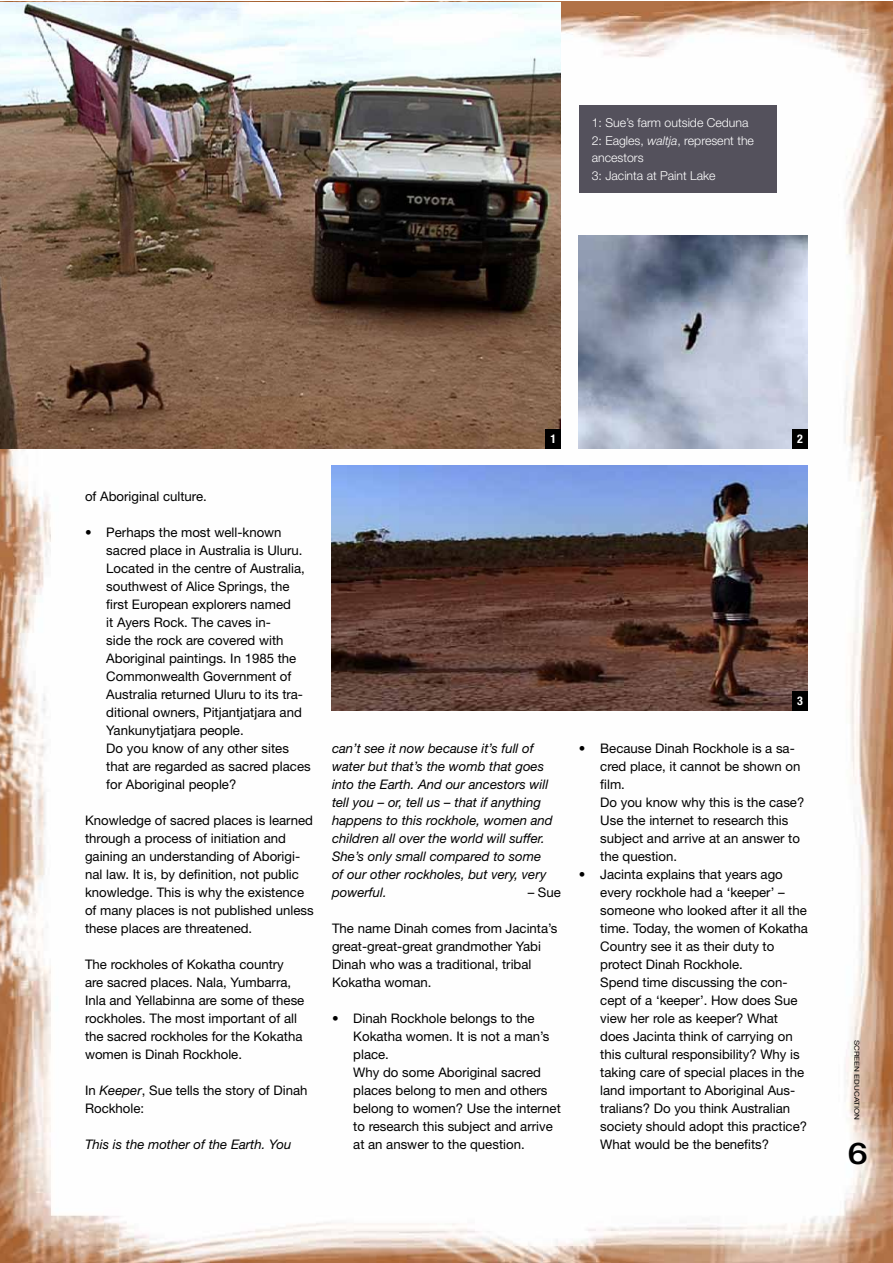
<style>
.page{position:relative;width:893px;height:1263px;background:#fff}
.page>*{position:absolute;margin:0;border:0;box-sizing:border-box;transform-origin:0 0}
.t1{font:500 30px "Helvetica Neue";color:#000;scale:1.2 1}
.t2{font:13.2px/18px "Helvetica Neue";color:#000}
.t3{font:italic 13.2px/18px "Helvetica Neue";color:#000}
.t4{font:300 12.3px/17.4px "Helvetica Neue";color:#fff}
.t5{font:700 condensed 12px "Helvetica Neue";color:#fff}
.t6{font:6.75px "Helvetica Neue";color:#000;scale:1.2 1}
.s1{font-style:italic}
</style>
<div class="page">
<img style="left:0;top:1px;width:892px;height:1262px">
<img style="left:0;top:2px;width:561px;height:446px">
<img style="left:579px;top:235px;width:229px;height:213px">
<img style="left:332px;top:465px;width:476px;height:245px">
<div style="left:545px;top:429px;width:16px;height:19px;background:#000"></div>
<div style="left:792px;top:691px;width:16px;height:19px;background:#000"></div>
<div style="left:792px;top:429px;width:16px;height:19px;background:#000"></div>
<div style="left:579px;top:105px;width:197px;height:88px;background:#54515c"></div>
<p class="t4" style="left:592px;top:114px;width:164px">1: Sue’s farm outside Ceduna<br>2: Eagles, <span class="s1">waltja</span>, represent the ancestors<br>3: Jacinta at Paint Lake</p>
<p class="t5" style="left:550px;top:432px;width:7px">1</p>
<p class="t5" style="left:797px;top:432px;width:7px">2</p>
<p class="t2" style="left:85px;top:487px;width:123px">of Aboriginal culture.</p>
<p class="t2" style="left:106px;top:523px;width:206px;text-indent:-21px">• Perhaps the most well-known sacred place in Australia is Uluru.<br>Located in the centre of Australia, southwest of Alice Springs, the first European explorers named<br>it Ayers Rock. The caves in-<br>side the rock are covered with<br>Aboriginal paintings. In 1985 the<br>Commonwealth Government of<br>Australia returned Uluru to its tra&shy;ditional owners, Pitjantjatjara and<br>Yankunytjatjara people.<br>Do you know of any other sites that are regarded as sacred places for Aboriginal people?</p>
<p class="t2" style="left:85px;top:811px;width:230px">Knowledge of sacred places is learned through a process of initiation and gaining an understanding of Aborigi&shy;nal law. It is, by definition, not public knowledge. This is why the existence of many places is not published unless these places are threatened.</p>
<p class="t2" style="left:85px;top:955px;width:221px">The rockholes of Kokatha country are sacred places. Nala, Yumbarra, Inla and Yellabinna are some of these rockholes. The most important of all the sacred rockholes for the Kokatha women is Dinah Rockhole.</p>
<p class="t2" style="left:85px;top:1081px;width:224px">In <span class="s1">Keeper</span>, Sue tells the story of Dinah<br>Rockhole:</p>
<p class="t3" style="left:85px;top:1135px;width:208px">This is the mother of the Earth. You</p>
<p class="t3" style="left:332px;top:739px;width:222px">can’t see it now because it’s full of water but that’s the womb that goes into the Earth. And our ancestors will tell you – or, tell us – that if anything happens to this rockhole, women and children all over the world will suffer.<br>She’s only small compared to some of our other rockholes, but very, very powerful.</p>
<p class="t2" style="left:528px;top:883px;width:35px">– Sue</p>
<p class="t2" style="left:332px;top:919px;width:227px">The name Dinah comes from Jacinta’s great-great-great grandmother Yabi<br>Dinah who was a traditional, tribal<br>Kokatha woman.</p>
<p class="t2" style="left:353px;top:1009px;width:209px;text-indent:-21px">• Dinah Rockhole belongs to the<br>Kokatha women. It is not a man’s place.<br>Why do some Aboriginal sacred places belong to men and others belong to women? Use the internet to research this subject and arrive at an answer to the question.</p>
<p class="t5" style="left:797px;top:694px;width:7px">3</p>
<p class="t2" style="left:600px;top:739px;width:206px;text-indent:-21px">• Because Dinah Rockhole is a sa&shy;cred place, it cannot be shown on film.<br>Do you know why this is the case?<br>Use the internet to research this subject and arrive at an answer to the question.</p>
<p class="t2" style="left:600px;top:865px;width:209px;text-indent:-21px">• Jacinta explains that years ago every rockhole had a ‘keeper’ – someone who looked after it all the time. Today, the women of Kokatha<br>Country see it as their duty to protect Dinah Rockhole.<br>Spend time discussing the con&shy;cept of a ‘keeper’. How does Sue view her role as keeper? What does Jacinta think of carrying on this cultural responsibility? Why is taking care of special places in the land important to Aboriginal Aus&shy;tralians? Do you think Australian society should adopt this practice?<br>What would be the benefits?</p>
<p class="t6" style="left:861px;top:1039px;width:68px;rotate:90deg">SCREEN EDUCATION</p>
<h1 class="t1" style="left:848px;top:1135px;width:18px">6</h1>
</div>
